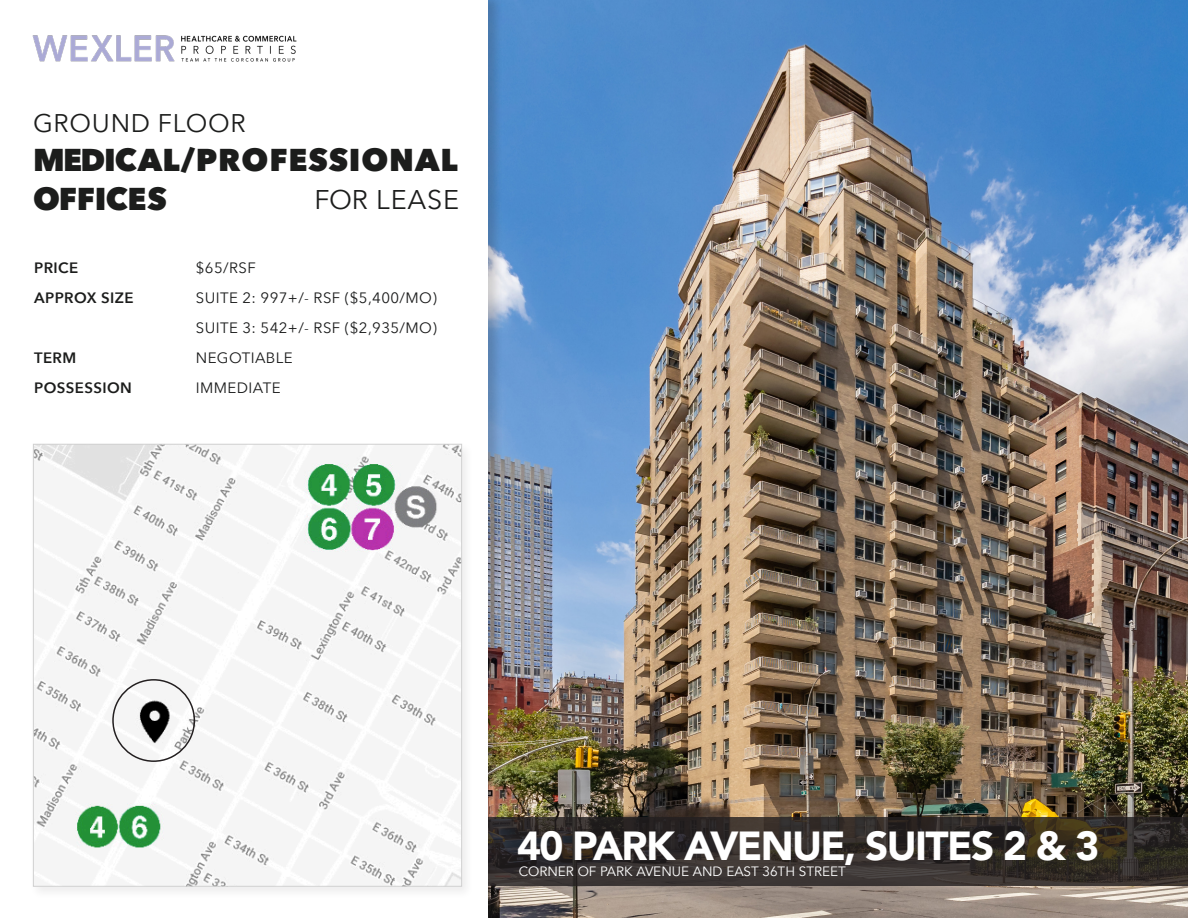
<style>
.page{position:relative;width:1188px;height:918px;background:#fff}
.page>*{position:absolute;margin:0;border:0;box-sizing:border-box;transform-origin:0 0}
.WexSet1__Address_Line_1_Main{font:900 40.5px "Avenir";letter-spacing:-.04em;color:#fff}
.t1{font:800 31.5px/39px "Avenir Next";letter-spacing:.025em;color:#1c1d1c}
.t2{font:27px "Avenir Next";letter-spacing:.025em;color:#1c1d1c}
.t3{font:25.5px "Avenir Next";letter-spacing:.025em;color:#1c1d1c}
.WexSet1__Property_Facts_Desc_Right{font:15px "Avenir Next";letter-spacing:.025em;color:#1a1b1b}
.WexSet1__Propert_Facts_Title_Left{font:600 15px/30px "Avenir Next";letter-spacing:.025em;color:#1c1d1c}
.WexSet1__Address_Line_2{font:13.5px "Avenir";color:#fff}
</style>
<div class="page">
<img style="left:503px;top:0;width:685px;height:918px">
<div style="left:0;top:0;width:503px;height:918px;background:#231f20;opacity:.2"></div>
<div style="left:1px;top:0;width:487px;height:918px;background:#fff"></div>
<svg style="left:489px;top:817px;width:699px;height:68px;background:#322d29"></svg>
<img style="left:32px;top:35px;width:265px;height:27px">
<div style="left:29px;top:441px;width:445px;height:459px;background:#231f20;opacity:.08"></div>
<img style="left:35px;top:446px;width:425px;height:439px">
<div style="left:112px;top:679px;width:83px;height:83px;border:2px solid #231f20;border-radius:50%"></div>
<p class="t3" style="left:33px;top:101px;width:214px">GROUND FLOOR</p>
<p class="t1" style="left:33px;top:140px;width:426px">MEDICAL/PROFESSIONAL<br>OFFICES</p>
<p class="t2" style="left:314px;top:177px;width:146px">FOR LEASE</p>
<p class="WexSet1__Propert_Facts_Title_Left" style="left:34px;top:252px;width:101px">PRICE<br>APPROX SIZE</p>
<p class="WexSet1__Propert_Facts_Title_Left" style="left:34px;top:342px;width:99px">TERM<br>POSSESSION</p>
<p class="WexSet1__Property_Facts_Desc_Right" style="left:196px;top:255px;width:61px">$65/RSF</p>
<p class="WexSet1__Property_Facts_Desc_Right" style="left:196px;top:285px;width:243px">SUITE 2: 997+/- RSF ($5,400/MO)</p>
<p class="WexSet1__Property_Facts_Desc_Right" style="left:196px;top:315px;width:243px">SUITE 3: 542+/- RSF ($2,935/MO)</p>
<p class="WexSet1__Property_Facts_Desc_Right" style="left:196px;top:345px;width:98px">NEGOTIABLE</p>
<p class="WexSet1__Property_Facts_Desc_Right" style="left:196px;top:375px;width:86px">IMMEDIATE</p>
<p class="WexSet1__Address_Line_1_Main" style="left:517px;top:811px;width:584px">40 PARK AVENUE, SUITES 2 &amp; 3</p>
<p class="WexSet1__Address_Line_2" style="left:519px;top:864px;width:329px">CORNER OF PARK AVENUE AND EAST 36TH STREET</p>
</div>
